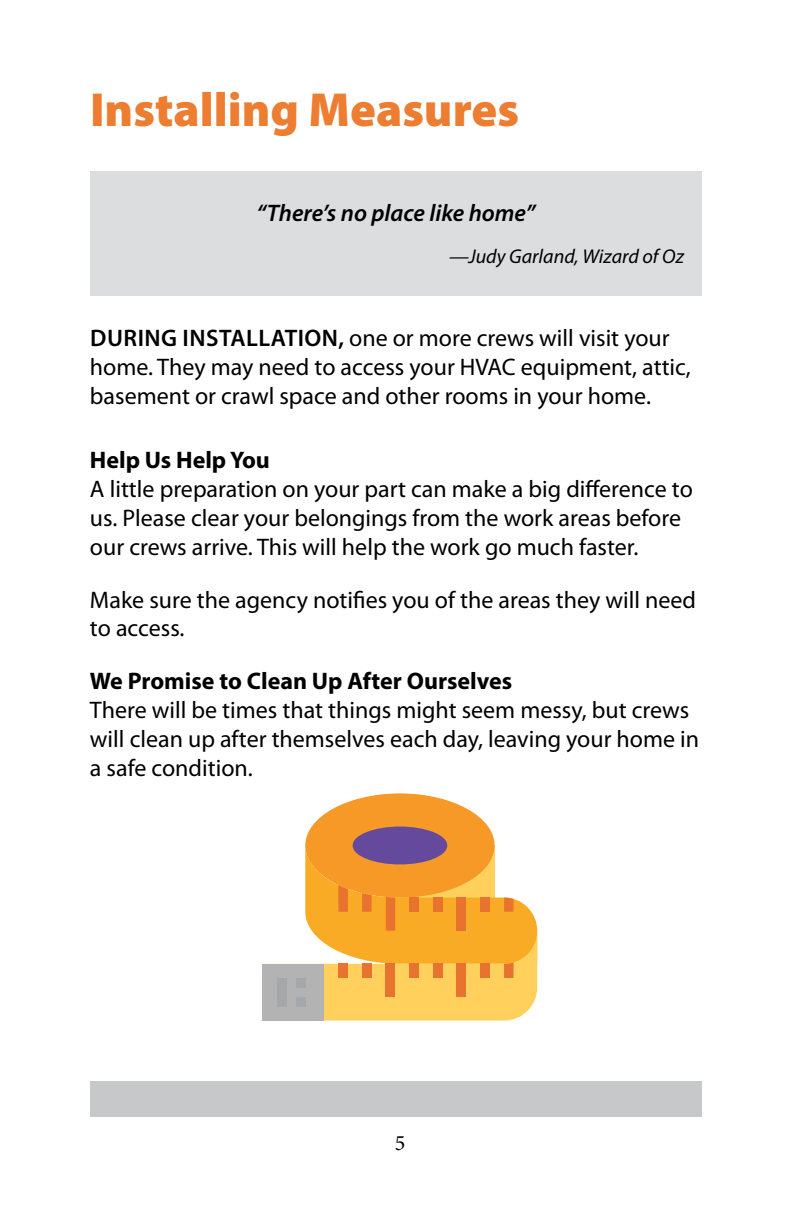
<style>
.page{position:relative;width:792px;height:1224px;background:#fff}
.page>*{position:absolute;margin:0;border:0;box-sizing:border-box;transform-origin:0 0}
.t1{font:900 48px "Myriad Pro";color:#ed7d31}
.t2{font:24px/28.8px "Myriad Pro";color:#000}
.t3{font:700 24px "Myriad Pro";color:#000}
.t4{font:italic 600 24px "Myriad Pro";color:#000}
.t5{font:22px "Minion Pro";color:#000}
.t6{font:italic 20px "Myriad Pro";color:#000}
.s1{font-weight:600}
</style>
<div class="page">
<div style="left:90px;top:1081px;width:612px;height:36px;background:#c7c8ca"></div>
<div style="left:90px;top:171px;width:612px;height:125px;background:#dcddde"></div>
<div style="left:305px;top:793px;width:190px;height:105px;background:#f79926;border-radius:50%"></div>
<svg style="left:263px;top:827px;width:274px;height:194px"></svg>
<h1 class="t1" style="left:90px;top:78px;width:431px">Installing Measures</h1>
<p class="t4" style="left:257px;top:198px;width:280px">“There’s no place like home”</p>
<p class="t6" style="left:449px;top:244px;width:236px">—Judy Garland, Wizard of Oz</p>
<p class="t2" style="left:90px;top:324px;width:602px"><span class="s1">DURING INSTALLATION,</span> one or more crews will visit your home. They may need to access your HVAC equipment, attic, basement or crawl space and other rooms in your home.</p>
<p class="t3" style="left:90px;top:445px;width:181px">Help Us Help You</p>
<p class="t2" style="left:90px;top:475px;width:604px">A little preparation on your part can make a big difference to us. Please clear your belongings from the work areas before our crews arrive. This will help the work go much faster.</p>
<p class="t2" style="left:90px;top:586px;width:608px">Make sure the agency notifies you of the areas they will need to access.</p>
<p class="t3" style="left:90px;top:665px;width:424px">We Promise to Clean Up After Ourselves</p>
<p class="t2" style="left:90px;top:696px;width:611px">There will be times that things might seem messy, but crews will clean up after themselves each day, leaving your home in a safe condition.</p>
<p class="t5" style="left:395px;top:1128px;width:12px">5</p>
</div>
